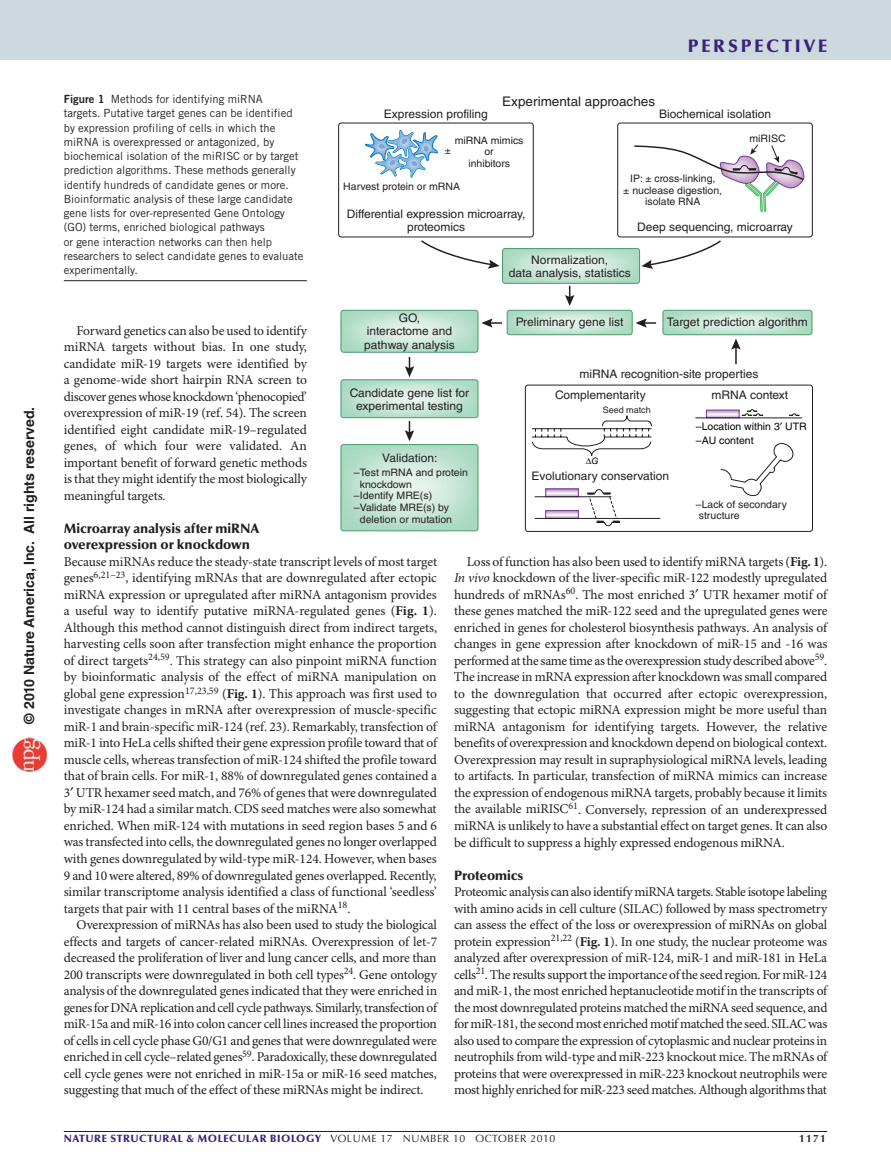
<style>
.page{position:relative;width:891px;height:1175px;background:#fff}
.page>*{position:absolute;margin:0;border:0;box-sizing:border-box;transform-origin:0 0}
.t1{font:900 18px "Optima LT Std";letter-spacing:.15em;color:#3a227b}
.t2{font:700 14.1px "Helvetica LT Std";color:#231f20}
.t3{font:13.5px/16.5px "Minion Pro";letter-spacing:-.015em;color:#231f20;text-align:justify}
.t4{font:900 13.5px/16.5px "Optima LT Std";letter-spacing:-.005em;color:#231f20}
.t5{font:13.2px "Helvetica LT Std";color:#231f20}
.t6{font:11.7px/13.2px "Helvetica LT Std";color:#231f20;text-align:center}
.t7{font:11.25px/14.2px "Trade Gothic LT Std";color:#231f20}
.t8{font:900 10.5px "Optima LT Std";letter-spacing:.05em;color:#3a227b}
.t9{font:10.5px "Optima LT Std";color:#231f20}
.t10{font:700 10.5px "Optima LT Std";color:#231f20}
.t11{font:10.35px/11.7px "Helvetica LT Std";color:#231f20;text-align:center}
.t12{font:10.35px/13.6px "Helvetica LT Std";color:#050504}
.t13{font:italic 9px "Helvetica LT Std";color:#050504}
.t14{font:8.85px "Helvetica LT Std";color:#231f20}
.s1{font-family:"Trade Gothic LT Std Bd 2"}
.s2{font-weight:700}
.s3{font-style:italic}
.s4{font-weight:400;color:#231f20}
</style>
<div class="page">
<div style="left:0;top:0;width:891px;height:60px;background:#cdd8df"></div>
<hr style="left:64px;top:1131px;width:763px;height:1px;background:#231f20">
<svg style="left:338px;top:122px;width:475px;height:410px"></svg>
<svg style="left:364px;top:130px;width:74px;height:48px"></svg>
<svg style="left:633px;top:144px;width:172px;height:69px"></svg>
<hr style="left:64px;top:280px;width:243px;height:1px;background:#231f20">
<img style="left:12px;top:738px;width:34px;height:34px">
<svg style="left:341px;top:239px;width:472px;height:292px"></svg>
<p class="t2" style="left:21px;top:723px;width:318px;rotate:-90deg">© 2010 Nature America, Inc. All rights reserved.</p>
<p class="t7" style="left:64px;top:92px;width:241px"><span class="s1">Figure 1</span> Methods for identifying miRNA<br>targets. Putative target genes can be identified by expression profiling of cells in which the miRNA is overexpressed or antagonized, by biochemical isolation of the miRISC or by target prediction algorithms. These methods generally identify hundreds of candidate genes or more.<br>Bioinformatic analysis of these large candidate gene lists for over-represented Gene Ontology (GO) terms, enriched biological pathways<br>or gene interaction networks can then help researchers to select candidate genes to evaluate experimentally.</p>
<h1 class="t1" style="left:688px;top:36px;width:141px">perspective</h1>
<p class="t6" style="left:384px;top:107px;width:106px">Expression profiling</p>
<p class="t5" style="left:502px;top:94px;width:154px">Experimental approaches</p>
<p class="t6" style="left:659px;top:107px;width:114px">Biochemical isolation</p>
<p class="t11" style="left:455px;top:134px;width:70px">miRNA mimics or<br>inhibitors</p>
<p class="t11" style="left:750px;top:133px;width:38px">miRISC</p>
<p class="t11" style="left:445px;top:145px;width:8px">±</p>
<p class="t11" style="left:343px;top:180px;width:118px">Harvest protein or mRNA</p>
<p class="t11" style="left:623px;top:172px;width:100px">IP: ± cross-linking,<br>± nuclease digestion, isolate RNA</p>
<p class="t6" style="left:347px;top:207px;width:180px">Differential expression microarray, proteomics</p>
<p class="t6" style="left:637px;top:221px;width:157px">Deep sequencing, microarray</p>
<p class="t6" style="left:509px;top:253px;width:123px">Normalization,<br>data analysis, statistics</p>
<p class="t6" style="left:364px;top:311px;width:92px">GO,<br>interactome and pathway analysis</p>
<p class="t6" style="left:516px;top:315px;width:109px">Preliminary gene list</p>
<p class="t6" style="left:667px;top:315px;width:142px">Target prediction algorithm</p>
<p class="t3" style="left:64px;top:323px;width:245px;text-indent:13px">Forward genetics can also be used to identify miRNA targets without bias. In one study, candidate miR-19 targets were identified by a genome-wide short hairpin RNA screen to discover genes whose knockdown ‘phenocopied’ overexpression of miR-19 (ref. 54). The screen identified eight candidate miR-19–regulated genes, of which four were validated. An important benefit of forward genetic methods is that they might identify the most biologically meaningful targets.</p>
<p class="t4" style="left:64px;top:520px;width:188px">Microarray analysis after miRNA overexpression or knockdown</p>
<p class="t3" style="left:64px;top:554px;width:375px">Because miRNAs reduce the steady-state transcript levels of most target genes<sup>6,21–23</sup>, identifying mRNAs that are downregulated after ectopic miRNA expression or upregulated after miRNA antagonism provides a useful way to identify putative miRNA-regulated genes (<span class="s2">Fig. 1</span>).<br>Although this method cannot distinguish direct from indirect targets, harvesting cells soon after transfection might enhance the proportion of direct targets<sup>24,59</sup>. This strategy can also pinpoint miRNA function by bioinformatic analysis of the effect of miRNA manipulation on global gene expression<sup>17,23,59</sup> (<span class="s2">Fig. 1</span>). This approach was first used to investigate changes in mRNA after overexpression of muscle-specific miR-1 and brain-specific miR-124 (ref. 23). Remarkably, transfection of miR-1 into HeLa cells shifted their gene expression profile toward that of muscle cells, whereas transfection of miR-124 shifted the profile toward that of brain cells. For miR-1, 88% of downregulated genes contained a 3 UTR hexamer seed match, and 76% of genes that were downregulated by miR-124 had a similar match. CDS seed matches were also somewhat enriched. When miR-124 with mutations in seed region bases 5 and 6 was transfected into cells, the downregulated genes no longer overlapped with genes downregulated by wild-type miR-124. However, when bases 9 and 10 were altered, 89% of downregulated genes overlapped. Recently, similar transcriptome analysis identified a class of functional ‘seedless’ targets that pair with 11 central bases of the miRNA<sup>18</sup>.</p>
<p class="t3" style="left:64px;top:917px;width:375px;text-indent:13px">Overexpression of miRNAs has also been used to study the biological effects and targets of cancer-related miRNAs. Overexpression of let-7 decreased the proliferation of liver and lung cancer cells, and more than 200 transcripts were downregulated in both cell types<sup>24</sup>. Gene ontology analysis of the downregulated genes indicated that they were enriched in genes for DNA replication and cell cycle pathways. Similarly, transfection of miR-15a and miR-16 into colon cancer cell lines increased the proportion of cells in cell cycle phase G0/G1 and genes that were downregulated were enriched in cell cycle–related genes<sup>59</sup>. Paradoxically, these downregulated cell cycle genes were not enriched in miR-15a or miR-16 seed matches, suggesting that much of the effect of these miRNAs might be indirect.</p>
<p class="t6" style="left:555px;top:363px;width:205px;line-height:21px;text-align:left;text-indent:24px">miRNA recognition-site properties<br>Complementarity</p>
<p class="t6" style="left:350px;top:386px;width:121px">Candidate gene list for experimental testing</p>
<p class="t6" style="left:712px;top:388px;width:78px">mRNA context</p>
<p class="t14" style="left:603px;top:405px;width:50px">Seed match</p>
<p class="t12" style="left:696px;top:420px;width:112px">–Location within 3 UTR –AU content</p>
<p class="t6" style="left:382px;top:451px;width:57px">Validation:</p>
<p class="t11" style="left:354px;top:466px;width:115px">–Test mRNA and protein</p>
<p class="t11" style="left:360px;top:478px;width:54px">knockdown</p>
<p class="t11" style="left:354px;top:490px;width:80px">–Identify MRE(s)</p>
<p class="t11" style="left:354px;top:501px;width:97px">–Validate MRE(s) by</p>
<p class="t11" style="left:360px;top:513px;width:94px">deletion or mutation</p>
<p class="t13" style="left:586px;top:455px;width:14px">∆G</p>
<p class="t6" style="left:532px;top:469px;width:139px">Evolutionary conservation</p>
<p class="t11" style="left:696px;top:498px;width:93px;text-align:left">–Lack of secondary structure</p>
<p class="t3" style="left:454px;top:554px;width:375px;text-indent:13px">Loss of function has also been used to identify miRNA targets (<span class="s2">Fig. 1</span>).<br><span class="s3">In vivo</span> knockdown of the liver-specific miR-122 modestly upregulated hundreds of mRNAs<sup>60</sup>. The most enriched 3 UTR hexamer motif of these genes matched the miR-122 seed and the upregulated genes were enriched in genes for cholesterol biosynthesis pathways. An analysis of changes in gene expression after knockdown of miR-15 and -16 was performed at the same time as the overexpression study described above<sup>59</sup>.<br>The increase in mRNA expression after knockdown was small compared to the downregulation that occurred after ectopic overexpression, suggesting that ectopic miRNA expression might be more useful than miRNA antagonism for identifying targets. However, the relative benefits of overexpression and knockdown depend on biological context.<br>Overexpression may result in supraphysiological miRNA levels, leading to artifacts. In particular, transfection of miRNA mimics can increase the expression of endogenous miRNA targets, probably because it limits the available miRISC<sup>61</sup>. Conversely, repression of an underexpressed miRNA is unlikely to have a substantial effect on target genes. It can also be difficult to suppress a highly expressed endogenous miRNA.</p>
<p class="t4" style="left:454px;top:867px;width:71px">Proteomics</p>
<p class="t3" style="left:454px;top:884px;width:375px">Proteomic analysis can also identify miRNA targets. Stable isotope labeling with amino acids in cell culture (SILAC) followed by mass spectrometry can assess the effect of the loss or overexpression of miRNAs on global protein expression<sup>21,22</sup> (<span class="s2">Fig. 1</span>). In one study, the nuclear proteome was analyzed after overexpression of miR-124, miR-1 and miR-181 in HeLa cells<sup>21</sup>. The results support the importance of the seed region. For miR-124 and miR-1, the most enriched heptanucleotide motif in the transcripts of the most downregulated proteins matched the miRNA seed sequence, and for miR-181, the second most enriched motif matched the seed. SILAC was also used to compare the expression of cytoplasmic and nuclear proteins in neutrophils from wild-type and miR-223 knockout mice. The mRNAs of proteins that were overexpressed in miR-223 knockout neutrophils were most highly enriched for miR-223 seed matches. Although algorithms that</p>
<p class="t8" style="left:64px;top:1132px;width:443px">nature structural &amp; molecular biology <span class="s4">VOLUME 17 NUMBER 10 OCTOBER</span></p>
<p class="t9" style="left:530px;top:1132px;width:26px">2010</p>
<p class="t10" style="left:799px;top:1132px;width:28px">1171</p>
</div>
